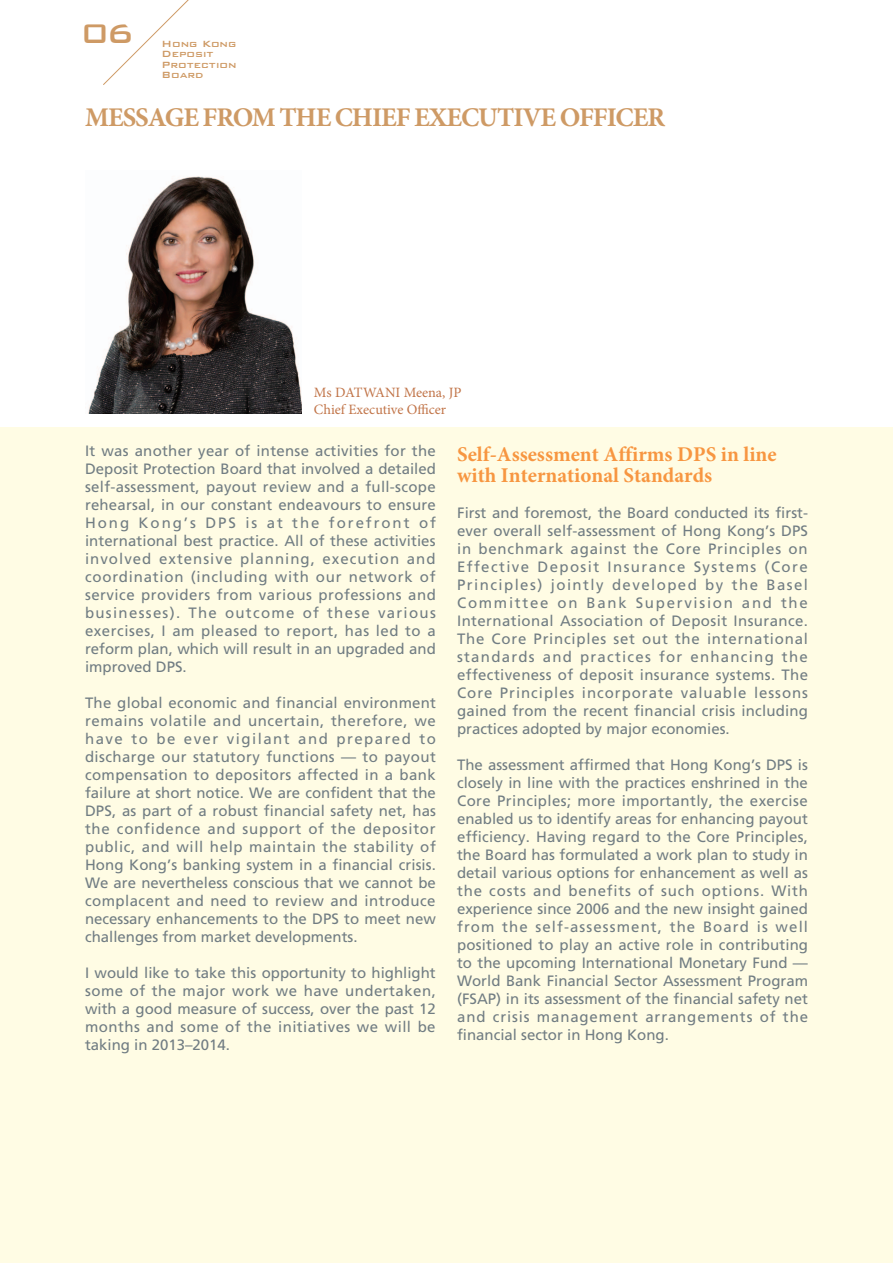
<style>
.page{position:relative;width:893px;height:1263px;background:#fff}
.page>*{position:absolute;margin:0;border:0;box-sizing:border-box;transform-origin:0 0}
.t1{font:500 36px "Bank Gothic BT";color:#ce9a65}
.t2{font:700 27px "Minion Pro";letter-spacing:-.04em;color:#ce9a65}
.t3{font:700 21px/21px "Minion Pro";color:#f79641}
.t4{font:15px/18px "Frutiger LT Std";color:#717d83;text-align:justify}
.t5{font:14.25px/17.1px "Minion Pro";color:#c17448}
.t6{font:500 12px/10.5px "Bank Gothic BT";color:#ce9a65}
</style>
<div class="page">
<div style="left:0;top:428px;width:893px;height:835px;background:#fffce4"></div>
<img style="left:88px;top:176px;width:213px;height:238px">
<svg style="left:103px;top:0;width:86px;height:85px"></svg>
<h1 class="t1" style="left:81px;top:14px;width:54px">06</h1>
<p class="t6" style="left:162px;top:38px;width:77px">Hong Kong<br>Deposit<br>Protection<br>Board</p>
<h2 class="t2" style="left:85px;top:99px;width:581px">MESSAGE FROM THE CHIEF EXECUTIVE OFFICER</h2>
<p class="t5" style="left:314px;top:384px;width:149px">Ms DATWANI Meena, JP<br>Chief Executive Officer</p>
<p class="t4" style="left:85px;top:442px;width:352px">It was another year of intense activities for the Deposit Protection Board that involved a detailed self-assessment, payout review and a full-scope rehearsal, in our constant endeavours to ensure Hong Kong’s DPS is at the forefront of international best practice. All of these activities involved extensive planning, execution and coordination (including with our network of service providers from various professions and businesses). The outcome of these various exercises, I am pleased to report, has led to a reform plan, which will result in an upgraded and improved DPS.</p>
<p class="t4" style="left:85px;top:694px;width:352px">The global economic and financial environment remains volatile and uncertain, therefore, we have to be ever vigilant and prepared to discharge our statutory functions — to payout compensation to depositors affected in a bank failure at short notice. We are confident that the DPS, as part of a robust financial safety net, has the confidence and support of the depositor public, and will help maintain the stability of Hong Kong’s banking system in a financial crisis.<br>We are nevertheless conscious that we cannot be complacent and need to review and introduce necessary enhancements to the DPS to meet new challenges from market developments.</p>
<p class="t4" style="left:85px;top:964px;width:352px">I would like to take this opportunity to highlight some of the major work we have undertaken, with a good measure of success, over the past 12 months and some of the initiatives we will be taking in 2013–2014.</p>
<h3 class="t3" style="left:457px;top:444px;width:321px">Self-Assessment Affirms DPS in line with International Standards</h3>
<p class="t4" style="left:457px;top:504px;width:352px">First and foremost, the Board conducted its first&shy;ever overall self-assessment of Hong Kong’s DPS in benchmark against the Core Principles on Effective Deposit Insurance Systems (Core Principles) jointly developed by the Basel Committee on Bank Supervision and the International Association of Deposit Insurance.<br>The Core Principles set out the international standards and practices for enhancing the effectiveness of deposit insurance systems. The Core Principles incorporate valuable lessons gained from the recent financial crisis including practices adopted by major economies.</p>
<p class="t4" style="left:457px;top:756px;width:352px">The assessment affirmed that Hong Kong’s DPS is closely in line with the practices enshrined in the Core Principles; more importantly, the exercise enabled us to identify areas for enhancing payout efficiency. Having regard to the Core Principles, the Board has formulated a work plan to study in detail various options for enhancement as well as the costs and benefits of such options. With experience since 2006 and the new insight gained from the self-assessment, the Board is well positioned to play an active role in contributing to the upcoming International Monetary Fund — World Bank Financial Sector Assessment Program (FSAP) in its assessment of the financial safety net and crisis management arrangements of the financial sector in Hong Kong.</p>
</div>
